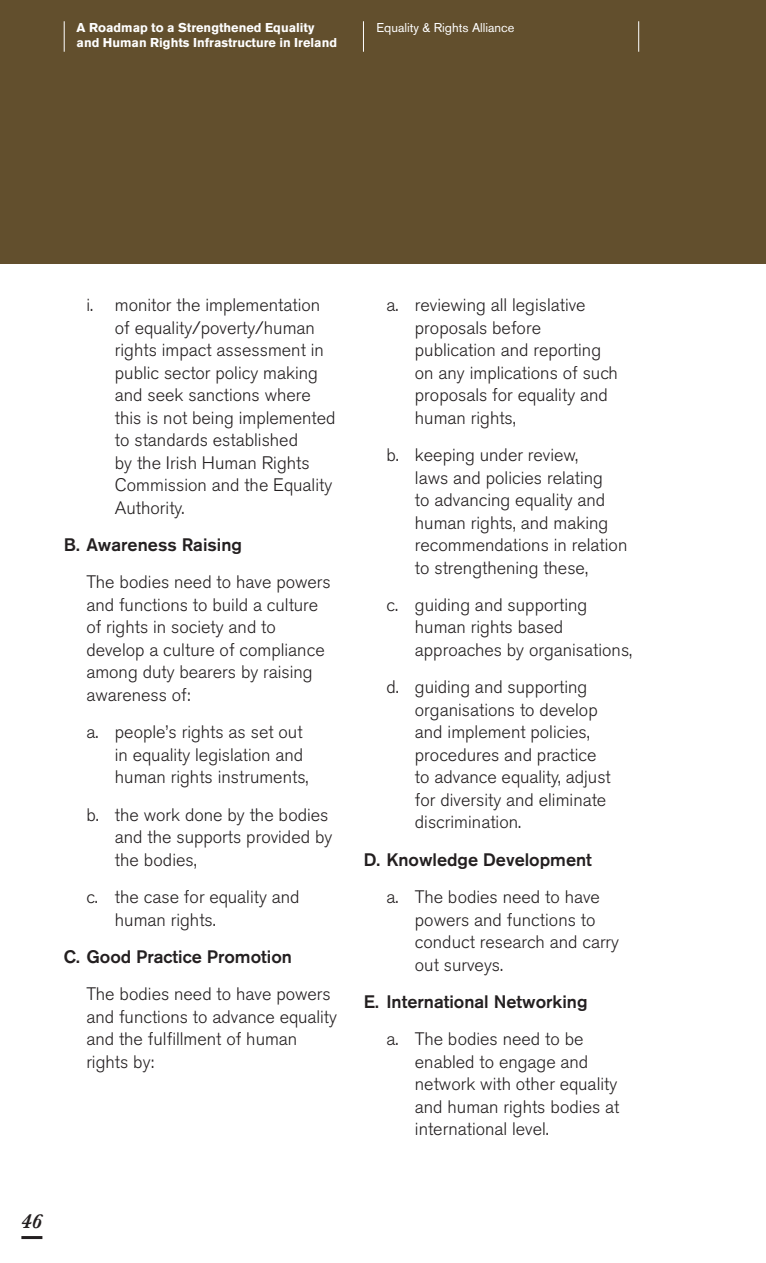
<style>
.page{position:relative;width:766px;height:1263px;background:#fff}
.page>*{position:absolute;margin:0;border:0;box-sizing:border-box;transform-origin:0 0}
.t1{font:italic 600 21px "Baskerville";color:#231f20}
.t2{font:300 18px/22.5px "Akzidenz Grotesk BE";color:#231f20}
.t3{font:500 18px "Akzidenz Grotesk BE";color:#231f20}
.t4{font:700 12.75px/15.8px "Akzidenz Grotesk BE";color:#fff}
.t5{font:12.75px "Akzidenz Grotesk BE";color:#fff}
</style>
<div class="page">
<div style="left:0;top:0;width:765px;height:264px;background:#624f2d"></div>
<hr style="left:64px;top:21px;width:1px;height:31px;background:#fff">
<hr style="left:363px;top:21px;width:1px;height:31px;background:#fff">
<hr style="left:638px;top:21px;width:1px;height:31px;background:#fff">
<hr style="left:21px;top:1236px;width:21px;height:3px;background:#231f20">
<hr style="left:765px;top:0;width:1px;height:264px;background:#624f2d">
<p class="t4" style="left:77px;top:19px;width:262px">A Roadmap to a Strengthened Equality and Human Rights Infrastructure in Ireland</p>
<p class="t5" style="left:376px;top:19px;width:139px">Equality &amp; Rights Alliance</p>
<p class="t2" style="left:115px;top:294px;width:222px;text-indent:-29px">i. monitor the implementation of equality/poverty/human rights impact assessment in public sector policy making and seek sanctions where this is not being implemented to standards established<br>by the Irish Human Rights<br>Commission and the Equality<br>Authority.</p>
<p class="t3" style="left:64px;top:534px;width:180px">B. Awareness Raising</p>
<p class="t2" style="left:86px;top:571px;width:246px">The bodies need to have powers and functions to build a culture of rights in society and to develop a culture of compliance among duty bearers by raising awareness of:</p>
<p class="t2" style="left:115px;top:721px;width:195px;text-indent:-29px">a. people’s rights as set out in equality legislation and human rights instruments,</p>
<p class="t2" style="left:115px;top:803px;width:219px;text-indent:-29px">b. the work done by the bodies and the supports provided by the bodies,</p>
<p class="t2" style="left:115px;top:886px;width:186px;text-indent:-29px">c. the case for equality and human rights.</p>
<p class="t3" style="left:64px;top:946px;width:229px">C. Good Practice Promotion</p>
<p class="t2" style="left:86px;top:983px;width:252px">The bodies need to have powers and functions to advance equality and the fulfillment of human rights by:</p>
<p class="t2" style="left:415px;top:294px;width:204px;text-indent:-29px">a. reviewing all legislative proposals before publication and reporting on any implications of such proposals for equality and human rights,</p>
<p class="t2" style="left:415px;top:444px;width:214px;text-indent:-29px">b. keeping under review,<br>laws and policies relating<br>to advancing equality and human rights, and making recommendations in relation to strengthening these,</p>
<p class="t2" style="left:415px;top:594px;width:219px;text-indent:-29px">c. guiding and supporting human rights based approaches by organisations,</p>
<p class="t2" style="left:415px;top:676px;width:197px;text-indent:-29px">d. guiding and supporting organisations to develop and implement policies, procedures and practice to advance equality, adjust for diversity and eliminate discrimination.</p>
<p class="t3" style="left:364px;top:848px;width:229px">D. Knowledge Development</p>
<p class="t2" style="left:415px;top:886px;width:206px;text-indent:-29px">a. The bodies need to have powers and functions to conduct research and carry out surveys.</p>
<p class="t3" style="left:364px;top:991px;width:225px">E. International Networking</p>
<p class="t2" style="left:415px;top:1028px;width:206px;text-indent:-29px">a. The bodies need to be enabled to engage and network with other equality and human rights bodies at international level.</p>
<p class="t1" style="left:21px;top:1208px;width:22px">46</p>
</div>
